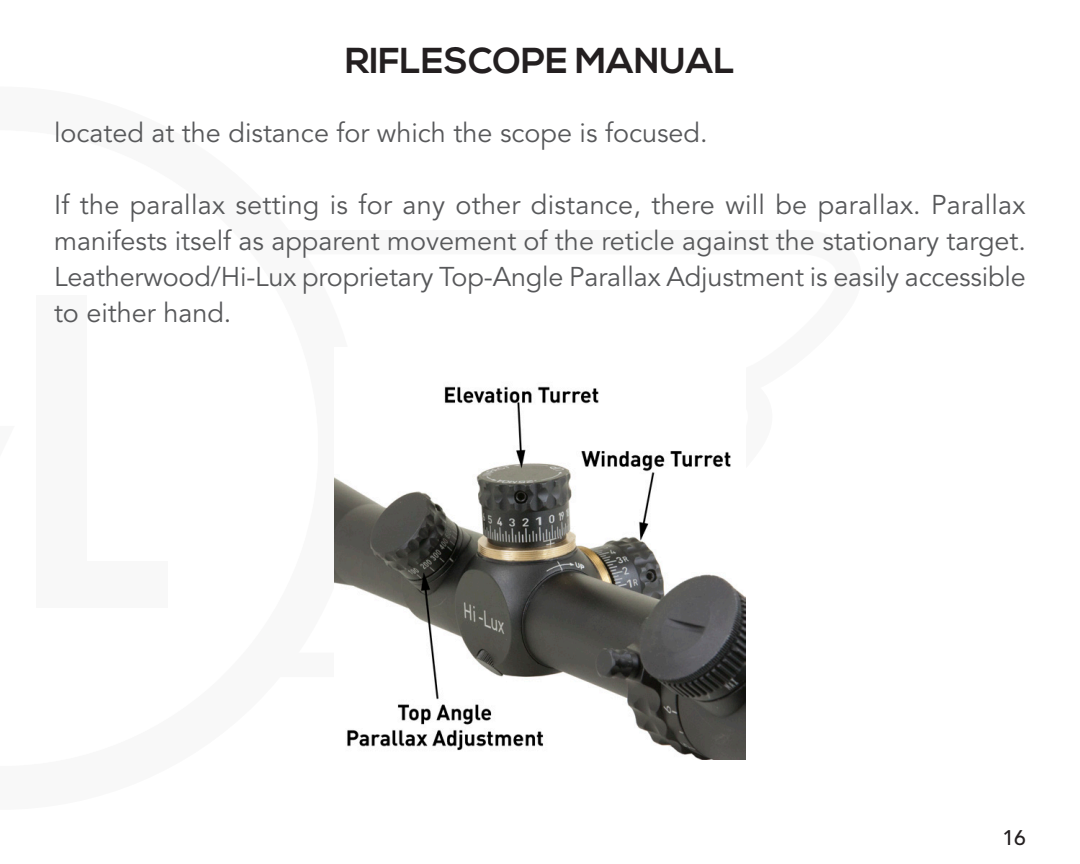
<style>
.page{position:relative;width:1080px;height:864px;background:#fff}
.page>*{position:absolute;margin:0;border:0;box-sizing:border-box;transform-origin:0 0}
.t1{font:700 36px "Nexa";color:#231f20}
.body{font:27px/36px "Avenir LT Pro";color:#57585a;text-align:justify}
.t2{font:500 21px "Avenir LT Pro";color:#231f20}
</style>
<div class="page">
<div style="left:36px;top:295px;width:51px;height:312px;background:#f8f8f8"></div>
<div style="left:36px;top:561px;width:132px;height:46px;background:#f8f8f8"></div>
<img style="left:334px;top:386px;width:412px;height:373px">
<h1 class="t1" style="left:345px;top:40px;width:391px">RIFLESCOPE MANUAL</h1>
<p class="body" style="left:54px;top:115px;width:655px">located at the distance for which the scope is focused.</p>
<p class="body" style="left:54px;top:187px;width:974px">If the parallax setting is for any other distance, there will be parallax. Parallax manifests itself as apparent movement of the reticle against the stationary target.<br>Leatherwood/Hi-Lux proprietary Top-Angle Parallax Adjustment is easily accessible to either hand.</p>
<p class="t2" style="left:1003px;top:825px;width:25px">16</p>
</div>
